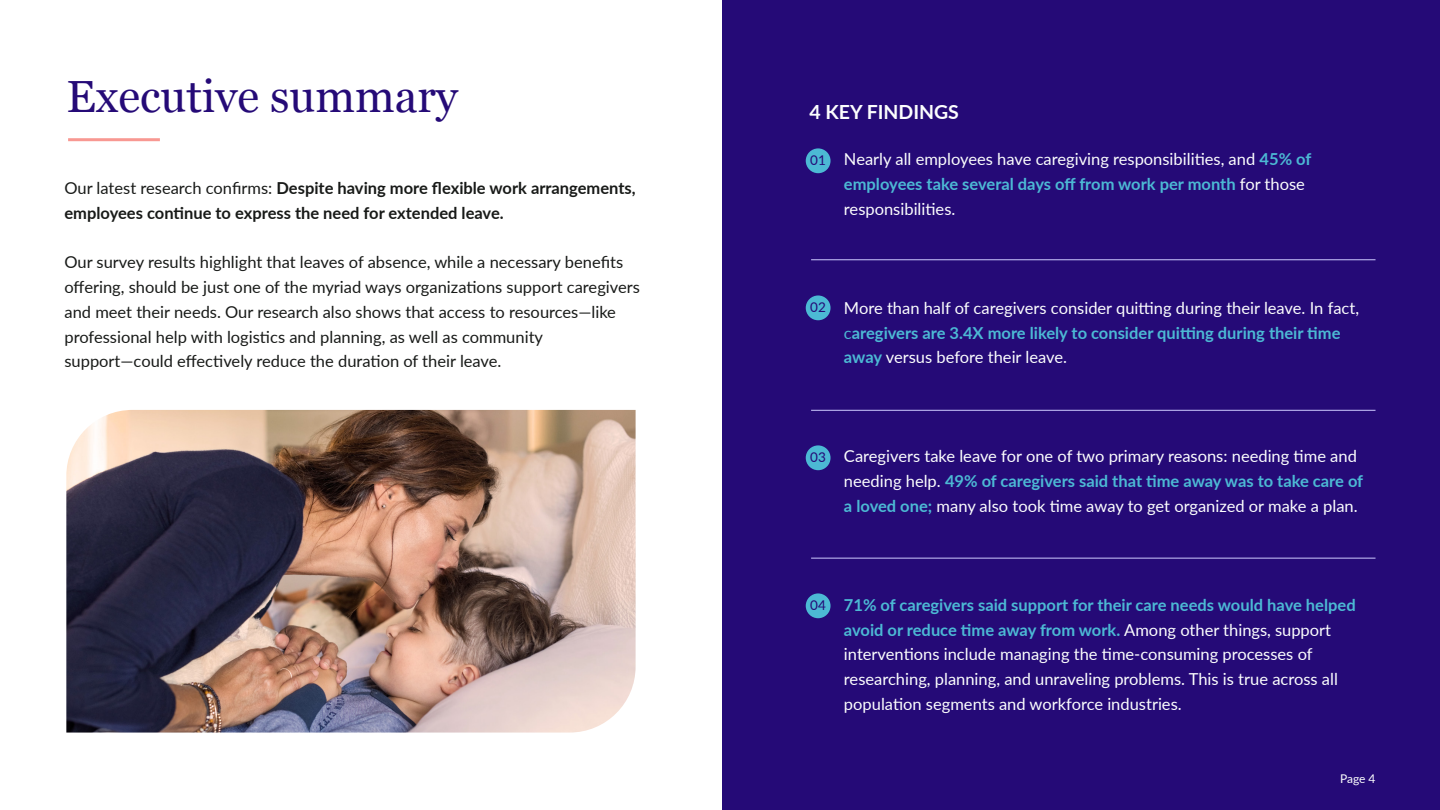
<style>
.page{position:relative;width:1440px;height:810px;background:#fff}
.page>*{position:absolute;margin:0;border:0;box-sizing:border-box;transform-origin:0 0}
.t1{font:45px "Georgia";color:#250a77}
.t2{font:700 19.5px "Lato";color:#fcfefe}
.t3{font:16.5px/24.8px "Lato";color:#fcfefe}
.t4{font:16.5px/24.8px "Lato";color:#181a18}
.t5{font:700 16.5px/24.8px "Lato";color:#181a18}
.t6{font:13.5px "Lato";color:#250a77}
.t7{font:12px "Lato";color:#fcfefe}
.s1{font-weight:400}
.s2{font-weight:700;color:#4cb9d4}
.s3{color:#4cb9d4}
</style>
<div class="page">
<div style="left:722px;top:0;width:718px;height:810px;background:#250a77"></div>
<div style="left:806px;top:148px;width:25px;height:25px;background:#4cb9d4;border-radius:50%"></div>
<div style="left:806px;top:295px;width:25px;height:25px;background:#4cb9d4;border-radius:50%"></div>
<div style="left:806px;top:445px;width:25px;height:25px;background:#4cb9d4;border-radius:50%"></div>
<div style="left:806px;top:593px;width:25px;height:25px;background:#4cb9d4;border-radius:50%"></div>
<hr style="left:811px;top:259px;width:565px;height:1px;background:#cecbff">
<hr style="left:811px;top:410px;width:565px;height:1px;background:#cecbff">
<hr style="left:811px;top:558px;width:565px;height:1px;background:#cecbff">
<img style="left:66px;top:410px;width:570px;height:323px">
<hr style="left:68px;top:138px;width:92px;height:3px;background:#f89892">
<h1 class="t1" style="left:66px;top:64px;width:393px">Executive summary</h1>
<p class="t5" style="left:64px;top:175px;width:573px"><span class="s1">Our latest research confirms:</span> Despite having more flexible work arrangements, employees continue to express the need for extended leave.</p>
<p class="t4" style="left:64px;top:249px;width:577px">Our survey results highlight that leaves of absence, while a necessary benefits offering, should be just one of the myriad ways organizations support caregivers and meet their needs. Our research also shows that access to resources—like professional help with logistics and planning, as well as community support—could effectively reduce the duration of their leave.</p>
<p class="t2" style="left:810px;top:98px;width:151px">4 KEY FINDINGS</p>
<p class="t6" style="left:810px;top:151px;width:17px">01</p>
<p class="t3" style="left:844px;top:146px;width:469px">Nearly all employees have caregiving responsibilities, and <span class="s2">45% of employees take several days off from work per month</span> for those responsibilities.</p>
<p class="t6" style="left:810px;top:298px;width:17px">02</p>
<p class="t3" style="left:844px;top:295px;width:517px">More than half of caregivers consider quitting during their leave. In fact, <span class="s3">c</span><span class="s2">aregivers are 3.4X more likely to consider quitting during their time away</span> versus before their leave.</p>
<p class="t6" style="left:810px;top:448px;width:17px">03</p>
<p class="t3" style="left:844px;top:443px;width:521px">Caregivers take leave for one of two primary reasons: needing time and needing help. <span class="s2">49% of caregivers said that time away was to take care of a loved one;</span> many also took time away to get organized or make a plan.</p>
<p class="t6" style="left:810px;top:596px;width:17px">04</p>
<p class="t3" style="left:844px;top:592px;width:513px"><span class="s2">71% of caregivers said support for their care needs would have helped avoid or reduce time away from work.</span> Among other things, support interventions include managing the time-consuming processes of researching, planning, and unraveling problems. This is true across all population segments and workforce industries.</p>
<p class="t7" style="left:1340px;top:770px;width:37px">Page 4</p>
</div>
